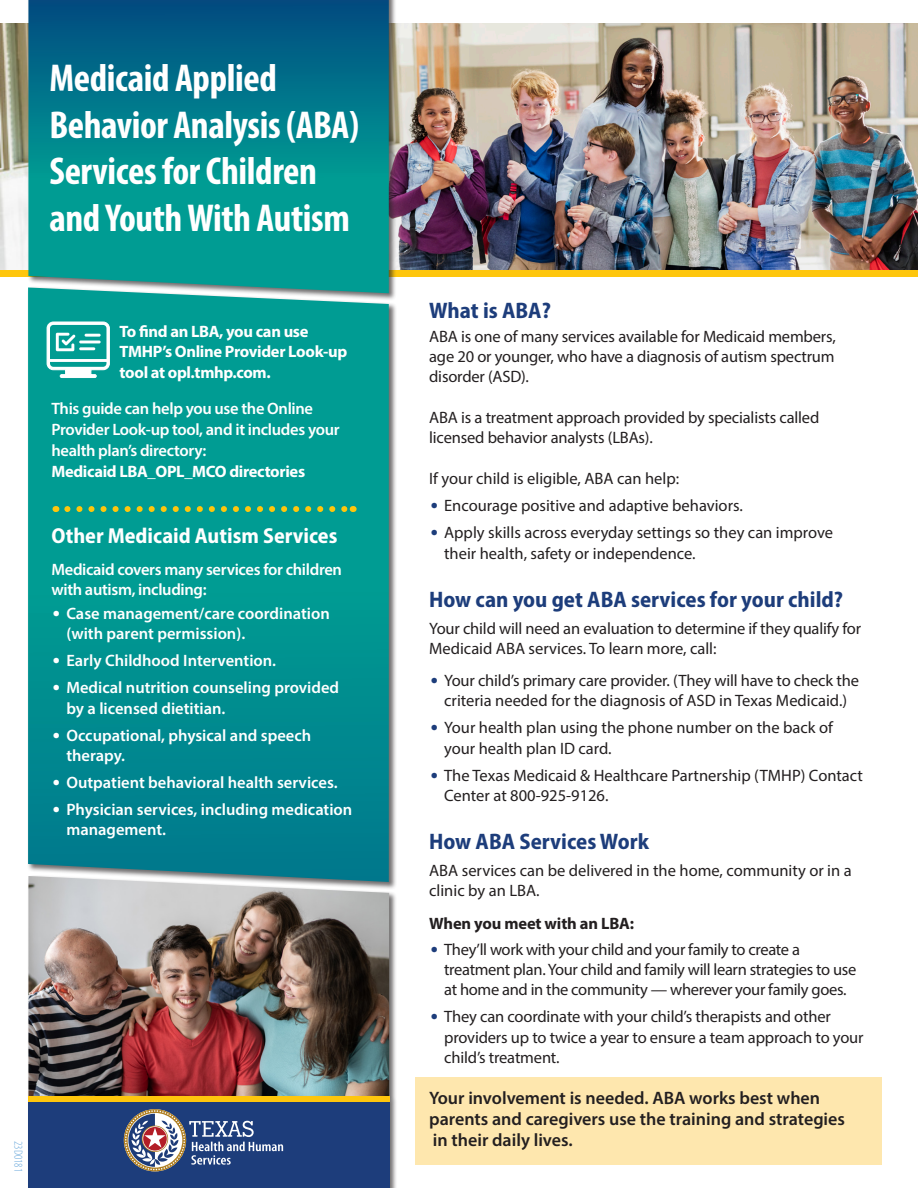
<style>
.page{position:relative;width:918px;height:1188px;background:#fff}
.page>*{position:absolute;margin:0;border:0;box-sizing:border-box;transform-origin:0 0}
.t1{font:700 condensed 39px/46.5px "Myriad Pro";letter-spacing:-.01em;color:#fff}
.t2{font:700 semi-condensed 22.5px "Myriad Pro";color:#1d3d7b}
.t3{font:700 semi-condensed 21.75px "Myriad Pro";color:#fff}
.t4{font:600 18px/21px "Myriad Pro";color:#231f20}
.t5{font:16.5px/20.2px "Myriad Pro";letter-spacing:-.01em;color:#231f20}
.t6{font:600 16.5px/20.2px "Myriad Pro";color:#fff}
.t7{font:600 16.5px/21px "Myriad Pro";letter-spacing:-.02em;color:#fff}
.t8{font:700 16.5px/20.2px "Myriad Pro";letter-spacing:-.02em;color:#fff}
.t9{font:700 16.5px "Myriad Pro";letter-spacing:-.01em;color:#231f20}
.t10{font:300 condensed 12px "Myriad Pro";color:#6ba9db}
.s1{font-weight:700;font-size:21px}
.s2{font-weight:700;font-size:21px;color:#1d3d7b}
</style>
<div class="page">
<div style="left:415px;top:1078px;width:466px;height:87px;background:#fee7ae"></div>
<div style="left:0;top:232px;width:918px;height:45px;background:#fec60d"></div>
<img style="left:0;top:24px;width:27px;height:245px">
<img style="left:397px;top:24px;width:521px;height:245px">
<div style="left:27px;top:286px;width:370px;height:604px;background:#231f20;opacity:.65"></div>
<svg style="left:28px;top:301px;width:361px;height:574px;background:#019391"></svg>
<svg style="left:67px;top:506px;width:280px;height:6px;background:#62ac5e"></svg>
<div style="left:27px;top:875px;width:370px;height:230px;background:#231f20;opacity:.65"></div>
<img style="left:28px;top:876px;width:361px;height:220px">
<div style="left:27px;top:1096px;width:370px;height:92px;background:#231f20;opacity:.65"></div>
<div style="left:28px;top:1097px;width:362px;height:91px;background:#1d3d7b"></div>
<div style="left:27px;top:0;width:370px;height:301px;background:#231f20;opacity:.65"></div>
<svg style="left:28px;top:0;width:361px;height:293px;background:#05838e"></svg>
<svg style="left:124px;top:1109px;width:159px;height:62px"></svg>
<svg style="left:47px;top:322px;width:63px;height:56px"></svg>
<hr style="left:79px;top:341px;width:22px;height:2px;background:#fff">
<hr style="left:85px;top:334px;width:16px;height:3px;background:#fff">
<div style="left:28px;top:1096px;width:362px;height:6px;background:#fec60d"></div>
<h1 class="t1" style="left:49px;top:54px;width:311px">Medicaid Applied<br>Behavior Analysis (ABA)<br>Services for Children and Youth With Autism</h1>
<p class="t8" style="left:120px;top:321px;width:229px">To find an LBA, you can use<br>TMHP’s Online Provider Look-up tool at opl.tmhp.com.</p>
<p class="t7" style="left:51px;top:397px;width:290px">This guide can help you use the Online<br>Provider Look-up tool, and it includes your health plan’s directory:</p>
<p class="t8" style="left:51px;top:460px;width:255px">Medicaid LBA_OPL_MCO directories</p>
<h3 class="t3" style="left:51px;top:521px;width:288px">Other Medicaid Autism Services</h3>
<p class="t7" style="left:51px;top:559px;width:292px;line-height:20.2px">Medicaid covers many services for children with autism, including:</p>
<p class="t6" style="left:66px;top:603px;width:265px;text-indent:-14px"><span class="s1">•</span> Case management/care coordination (with parent permission).</p>
<p class="t6" style="left:53px;top:650px;width:225px"><span class="s1">•</span> Early Childhood Intervention.</p>
<p class="t6" style="left:66px;top:677px;width:274px;text-indent:-14px"><span class="s1">•</span> Medical nutrition counseling provided by a licensed dietitian.</p>
<p class="t6" style="left:66px;top:725px;width:246px;text-indent:-14px"><span class="s1">•</span> Occupational, physical and speech therapy.</p>
<p class="t6" style="left:53px;top:772px;width:286px"><span class="s1">•</span> Outpatient behavioral health services.</p>
<p class="t6" style="left:66px;top:799px;width:287px;text-indent:-14px"><span class="s1">•</span> Physician services, including medication management.</p>
<p class="t10" style="left:26px;top:1141px;width:32px;rotate:90deg">23D0181</p>
<h2 class="t2" style="left:429px;top:296px;width:123px">What is ABA?</h2>
<p class="t5" style="left:429px;top:326px;width:408px;text-align:justify">ABA is one of many services available for Medicaid members, age 20 or younger, who have a diagnosis of autism spectrum disorder (ASD).</p>
<p class="t5" style="left:429px;top:407px;width:392px">ABA is a treatment approach provided by specialists called licensed behavior analysts (LBAs).</p>
<p class="t5" style="left:429px;top:468px;width:252px">If your child is eligible, ABA can help:</p>
<p class="t5" style="left:431px;top:495px;width:314px"><span class="s2">•</span> Encourage positive and adaptive behaviors.</p>
<p class="t5" style="left:444px;top:522px;width:390px;text-indent:-14px"><span class="s2">•</span> Apply skills across everyday settings so they can improve their health, safety or independence.</p>
<h2 class="t2" style="left:429px;top:585px;width:416px">How can you get ABA services for your child?</h2>
<p class="t5" style="left:429px;top:618px;width:434px">Your child will need an evaluation to determine if they qualify for<br>Medicaid ABA services. To learn more, call:</p>
<p class="t5" style="left:431px;top:670px;width:430px;text-align:center"><span class="s2">•</span> Your child’s primary care provider. (They will have to check the criteria needed for the diagnosis of ASD in Texas Medicaid.)</p>
<p class="t5" style="left:444px;top:717px;width:390px;text-indent:-14px"><span class="s2">•</span> Your health plan using the phone number on the back of your health plan ID card.</p>
<p class="t5" style="left:444px;top:765px;width:420px;text-indent:-14px"><span class="s2">•</span> The Texas Medicaid &amp; Healthcare Partnership (TMHP) Contact<br>Center at 800-925-9126.</p>
<h2 class="t2" style="left:429px;top:827px;width:221px">How ABA Services Work</h2>
<p class="t5" style="left:429px;top:860px;width:424px">ABA services can be delivered in the home, community or in a clinic by an LBA.</p>
<p class="t9" style="left:429px;top:912px;width:206px">When you meet with an LBA:</p>
<p class="t5" style="left:444px;top:939px;width:414px;text-indent:-14px"><span class="s2">•</span> They’ll work with your child and your family to create a treatment plan. Your child and family will learn strategies to use at home and in the community — wherever your family goes.</p>
<p class="t5" style="left:444px;top:1006px;width:421px;text-indent:-14px"><span class="s2">•</span> They can coordinate with your child’s therapists and other providers up to twice a year to ensure a team approach to your child’s treatment.</p>
<p class="t4" style="left:429px;top:1087px;width:417px">Your involvement is needed. ABA works best when parents and caregivers use the training and strategies in their daily lives.</p>
</div>
